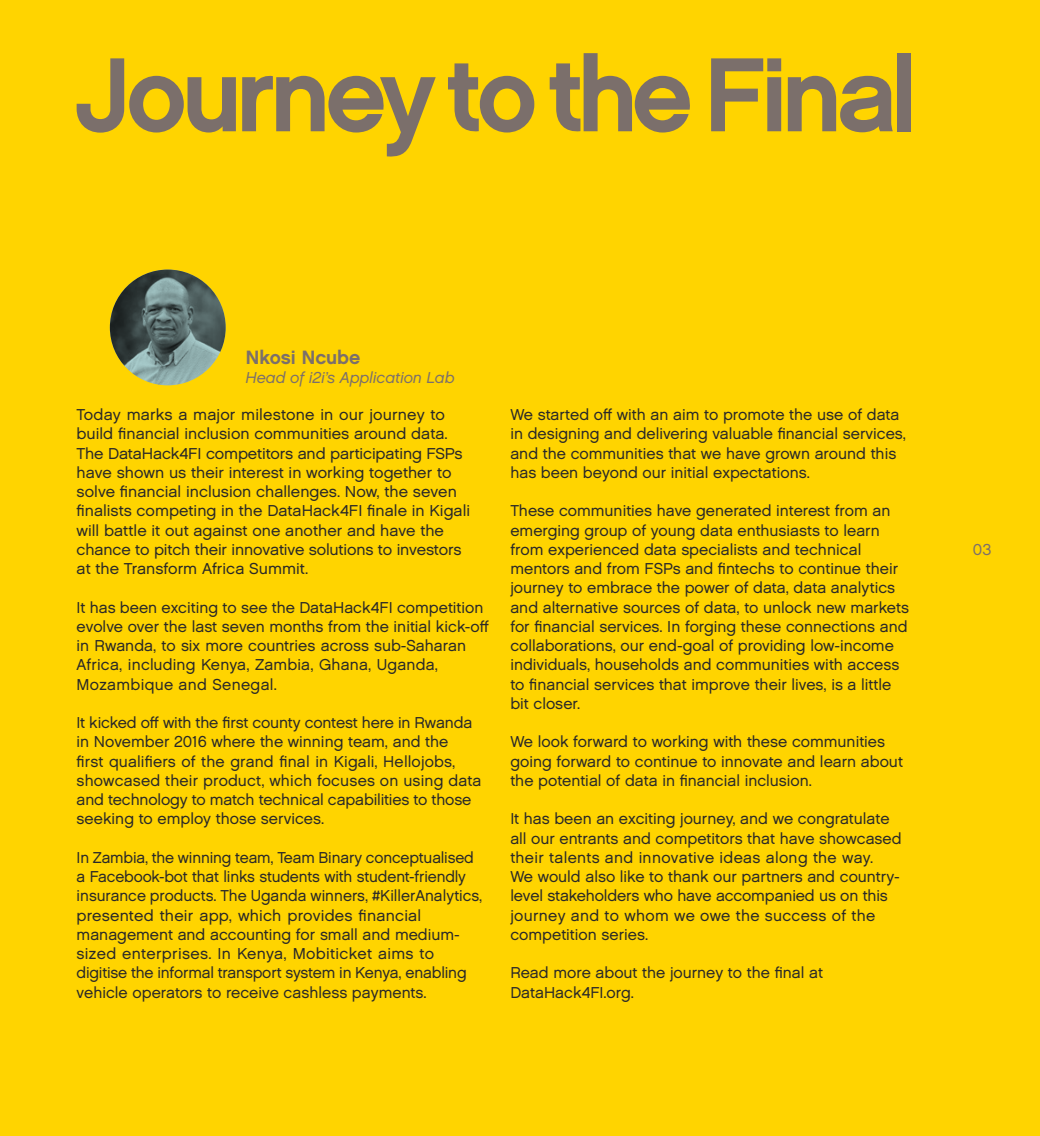
<style>
.page{position:relative;width:1040px;height:1136px;background:#ffd400}
.page>*{position:absolute;margin:0;border:0;box-sizing:border-box;transform-origin:0 0}
.t1{font:105px "Chalet New York Nineteen Sixty";letter-spacing:-.05em;color:#7b6f6b}
.t2{font:19.25px "Chalet New York Nineteen Sixty";color:#7b6f6b}
.t3{font:15.75px/19.2px "Chalet London Nineteen Sixty";color:#292829}
.t4{font:15.75px "Chalet Oblique London";color:#7b6f6b}
.t5{font:15.75px "Chalet London Nineteen Sixty";color:#7b6f6b}
</style>
<div class="page">
<img style="left:110px;top:270px;width:116px;height:115px">
<h1 class="t1" style="left:75px;top:29px;width:844px">Journey to the Final</h1>
<p class="t2" style="left:246px;top:345px;width:116px">Nkosi Ncube</p>
<p class="t4" style="left:246px;top:368px;width:210px">Head of i2i’s Application Lab</p>
<p class="t3" style="left:77px;top:405px;width:395px">Today marks a major milestone in our journey to build financial inclusion communities around data.<br>The DataHack4FI competitors and participating FSPs have shown us their interest in working together to solve financial inclusion challenges. Now, the seven finalists competing in the DataHack4FI finale in Kigali will battle it out against one another and have the chance to pitch their innovative solutions to investors at the Transform Africa Summit.</p>
<p class="t3" style="left:77px;top:597px;width:413px">It has been exciting to see the DataHack4FI competition evolve over the last seven months from the initial kick-off in Rwanda, to six more countries across sub-Saharan Africa, including Kenya, Zambia, Ghana, Uganda, Mozambique and Senegal.</p>
<p class="t3" style="left:77px;top:713px;width:406px">It kicked off with the first county contest here in Rwanda in November 2016 where the winning team, and the<br>first qualifiers of the grand final in Kigali, Hellojobs, showcased their product, which focuses on using data and technology to match technical capabilities to those seeking to employ those services.</p>
<p class="t3" style="left:77px;top:848px;width:407px">In Zambia, the winning team, Team Binary conceptualised a Facebook-bot that links students with student-friendly insurance products. The Uganda winners, #KillerAnalytics, presented their app, which provides financial management and accounting for small and medium&shy;sized enterprises. In Kenya, Mobiticket aims to digitise the informal transport system in Kenya, enabling vehicle operators to receive cashless payments.</p>
<p class="t3" style="left:510px;top:405px;width:397px">We started off with an aim to promote the use of data in designing and delivering valuable financial services, and the communities that we have grown around this has been beyond our initial expectations.</p>
<p class="t3" style="left:510px;top:501px;width:400px">These communities have generated interest from an emerging group of young data enthusiasts to learn from experienced data specialists and technical mentors and from FSPs and fintechs to continue their journey to embrace the power of data, data analytics and alternative sources of data, to unlock new markets for financial services. In forging these connections and collaborations, our end-goal of providing low-income individuals, households and communities with access to financial services that improve their lives, is a little bit closer.</p>
<p class="t3" style="left:510px;top:732px;width:394px">We look forward to working with these communities going forward to continue to innovate and learn about the potential of data in financial inclusion.</p>
<p class="t3" style="left:510px;top:809px;width:393px">It has been an exciting journey, and we congratulate all our entrants and competitors that have showcased their talents and innovative ideas along the way.<br>We would also like to thank our partners and country&shy;level stakeholders who have accompanied us on this journey and to whom we owe the success of the competition series.</p>
<p class="t3" style="left:510px;top:963px;width:314px">Read more about the journey to the final at<br>DataHack4FI.org.</p>
<p class="t5" style="left:973px;top:540px;width:20px">03</p>
</div>
